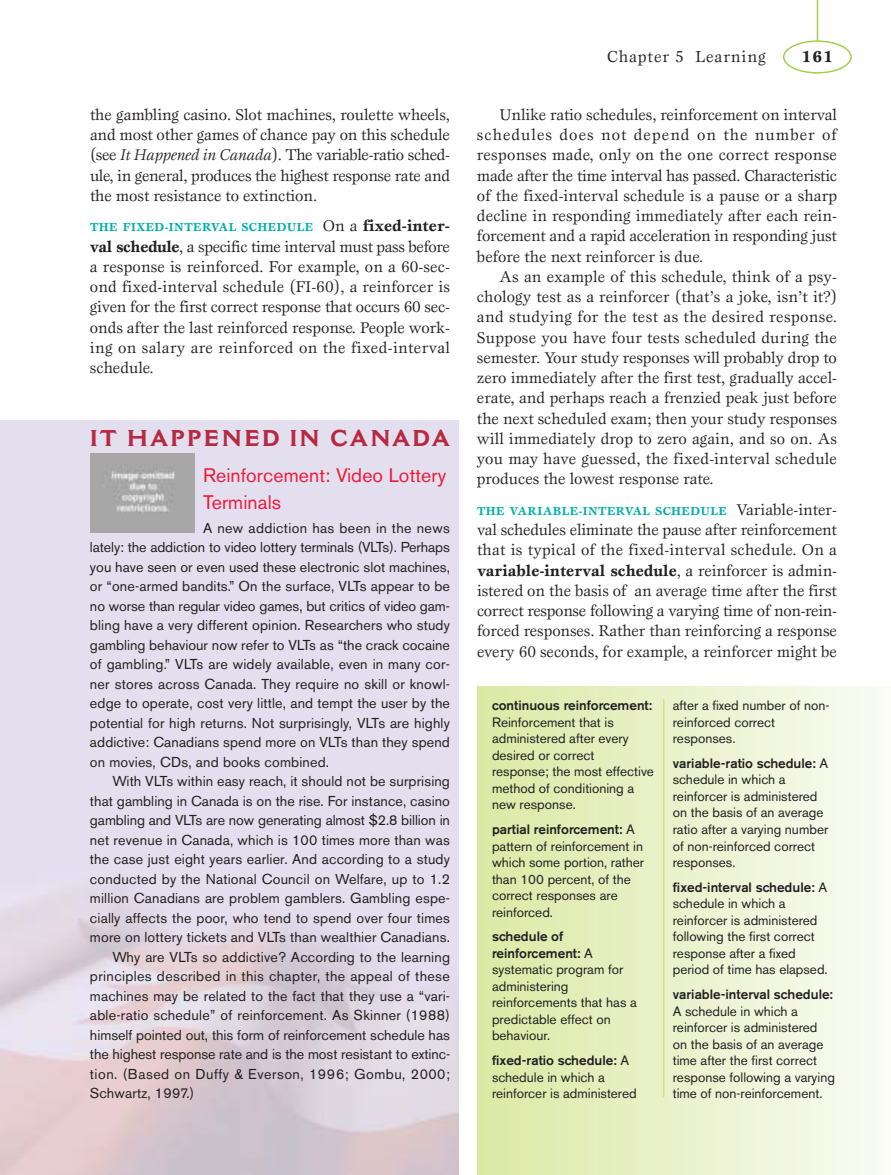
<style>
.page{position:relative;width:891px;height:1175px;background:#fff}
.page>*{position:absolute;margin:0;border:0;box-sizing:border-box;transform-origin:0 0}
.t1{font:700 22.5px "Cantoria";letter-spacing:.095em;color:#b72841}
.t2{font:19.5px/27px "Akzidenz Grotesk BE";letter-spacing:.005em;color:#ed1a3a}
.t3{font:16.5px "Esprit";letter-spacing:.055em;color:#231f20}
.t4{font:700 16.5px "Esprit";color:#231f20}
.t5{font:16.2px/20.2px "Esprit";color:#231f20;text-align:justify}
.t6{font:14.25px/19.5px "Akzidenz Grotesk BE";letter-spacing:.01em;color:#231f20;text-align:justify}
.t7{font:14.25px "Akzidenz Grotesk BE";letter-spacing:.035em;color:#231f20}
.t8{font:13.5px/16.5px "Akzidenz Grotesk BE";color:#231f20}
.t9{font:500 13.5px "Akzidenz Grotesk BE";color:#231f20}
.t10{font:700 12px "Esprit";letter-spacing:.03em;color:#00afad}
.s1{font-style:italic}
.s2{font-weight:400;font-size:16.2px;color:#231f20}
.s3{font-size:16.2px;color:#231f20}
.s4{font-weight:700}
.s5{font-weight:500}
</style>
<div class="page">
<div style="left:477px;top:686px;width:414px;height:488px;background:linear-gradient(to right,#dce8a4,#fafcf5)"></div>
<svg style="left:783px;top:40px;width:69px;height:34px"></svg>
<hr style="left:817px;top:0;width:1px;height:41px;background:#a4cf4c">
<hr style="left:663px;top:699px;width:1px;height:398px;background:#cfe182">
<div style="left:0;top:420px;width:459px;height:144px;background:#e4dfef"></div>
<img style="left:90px;top:453px;width:104px;height:79px">
<p class="t5" style="left:90px;top:106px;width:362px">the gambling casino. Slot machines, roulette wheels, and most other games of chance pay on this schedule (see <span class="s1">It Happened in Canada</span>). The variable-ratio sched&shy;ule, in general, produces the highest response rate and the most resistance to extinction.</p>
<p class="t10" style="left:90px;top:222px;width:362px">THE FIXED-INTERVAL SCHEDULE <span class="s2">On a</span> <span class="s3">fixed-inter-</span></p>
<p class="t5" style="left:90px;top:237px;width:362px"><span class="s4">val schedule</span>, a specific time interval must pass before a response is reinforced. For example, on a 60-sec&shy;ond fixed-interval schedule (FI-60), a reinforcer is given for the first correct response that occurs 60 sec&shy;onds after the last reinforced response. People work&shy;ing on salary are reinforced on the fixed-interval schedule.</p>
<h1 class="t1" style="left:90px;top:429px;width:361px">IT HAPPENED IN CANADA</h1>
<p class="t2" style="left:203px;top:463px;width:245px">Reinforcement: Video Lottery<br>Terminals</p>
<p class="t6" style="left:90px;top:519px;width:362px;text-indent:113px">A new addiction has been in the news lately: the addiction to video lottery terminals (VLTs). Perhaps you have seen or even used these electronic slot machines, or “one-armed bandits.” On the surface, VLTs appear to be no worse than regular video games, but critics of video gam&shy;bling have a very different opinion. Researchers who study gambling behaviour now refer to VLTs as “the crack cocaine of gambling.” VLTs are widely available, even in many cor&shy;ner stores across Canada. They require no skill or knowl&shy;edge to operate, cost very little, and tempt the user by the potential for high returns. Not surprisingly, VLTs are highly addictive: Canadians spend more on VLTs than they spend on movies, CDs, and books combined.</p>
<p class="t6" style="left:112px;top:773px;width:339px">With VLTs within easy reach, it should not be surprising</p>
<p class="t6" style="left:90px;top:792px;width:361px">that gambling in Canada is on the rise. For instance, casino</p>
<p class="t6" style="left:90px;top:812px;width:361px">gambling and VLTs are now generating almost $2.8 billion in</p>
<p class="t6" style="left:90px;top:831px;width:362px">net revenue in Canada, which is 100 times more than was</p>
<p class="t6" style="left:90px;top:851px;width:362px">the case just eight years earlier. And according to a study</p>
<p class="t6" style="left:90px;top:870px;width:361px">conducted by the National Council on Welfare, up to 1.2</p>
<p class="t6" style="left:90px;top:890px;width:362px">million Canadians are problem gamblers. Gambling espe-</p>
<p class="t6" style="left:90px;top:909px;width:361px">cially affects the poor, who tend to spend over four times</p>
<p class="t6" style="left:90px;top:929px;width:362px">more on lottery tickets and VLTs than wealthier Canadians.</p>
<p class="t6" style="left:112px;top:948px;width:339px">Why are VLTs so addictive? According to the learning</p>
<p class="t6" style="left:90px;top:968px;width:361px">principles described in this chapter, the appeal of these</p>
<p class="t6" style="left:90px;top:987px;width:361px">machines may be related to the fact that they use a “vari-</p>
<p class="t6" style="left:90px;top:1007px;width:361px">able-ratio schedule” of reinforcement. As Skinner (1988)</p>
<p class="t6" style="left:90px;top:1026px;width:361px">himself pointed out, this form of reinforcement schedule has</p>
<p class="t6" style="left:90px;top:1046px;width:362px">the highest response rate and is the most resistant to extinc-</p>
<p class="t7" style="left:90px;top:1068px;width:361px">tion. (Based on Duffy &amp; Everson, 1996; Gombu, 2000;</p>
<p class="t6" style="left:90px;top:1085px;width:106px">Schwartz, 1997.)</p>
<p class="t3" style="left:607px;top:50px;width:160px">Chapter 5 Learning</p>
<p class="t4" style="left:802px;top:50px;width:33px">161</p>
<p class="t5" style="left:477px;top:106px;width:362px;text-indent:22px">Unlike ratio schedules, reinforcement on interval schedules does not depend on the number of responses made, only on the one correct response made after the time interval has passed. Characteristic of the fixed-interval schedule is a pause or a sharp decline in responding immediately after each rein&shy;forcement and a rapid acceleration in responding just before the next reinforcer is due.</p>
<p class="t5" style="left:477px;top:268px;width:362px;text-indent:22px">As an example of this schedule, think of a psy&shy;chology test as a reinforcer (that’s a joke, isn’t it?) and studying for the test as the desired response.<br>Suppose you have four tests scheduled during the semester. Your study responses will probably drop to zero immediately after the first test, gradually accel&shy;erate, and perhaps reach a frenzied peak just before the next scheduled exam; then your study responses will immediately drop to zero again, and so on. As you may have guessed, the fixed-interval schedule produces the lowest response rate.</p>
<p class="t10" style="left:477px;top:506px;width:362px">THE VARIABLE-INTERVAL SCHEDULE <span class="s2">Variable-inter-</span></p>
<p class="t5" style="left:477px;top:521px;width:362px">val schedules eliminate the pause after reinforcement that is typical of the fixed-interval schedule. On a <span class="s4">variable-interval schedule</span>, a reinforcer is admin&shy;istered on the basis of an average time after the first correct response following a varying time of non-rein&shy;forced responses. Rather than reinforcing a response every 60 seconds, for example, a reinforcer might be</p>
<p class="t9" style="left:492px;top:700px;width:162px">continuous reinforcement:</p>
<p class="t8" style="left:492px;top:715px;width:164px">Reinforcement that is administered after every desired or correct response; the most effective method of conditioning a new response.</p>
<p class="t8" style="left:492px;top:822px;width:154px"><span class="s5">partial reinforcement:</span> A pattern of reinforcement in which some portion, rather than 100 percent, of the correct responses are reinforced.</p>
<p class="t8" style="left:492px;top:929px;width:146px"><span class="s5">schedule of reinforcement:</span> A systematic program for administering reinforcements that has a predictable effect on behaviour.</p>
<p class="t8" style="left:492px;top:1053px;width:146px"><span class="s5">fixed-ratio schedule:</span> A schedule in which a reinforcer is administered</p>
<p class="t8" style="left:673px;top:698px;width:158px">after a fixed number of non&shy;reinforced correct responses.</p>
<p class="t8" style="left:673px;top:756px;width:157px"><span class="s5">variable-ratio schedule:</span> A schedule in which a reinforcer is administered on the basis of an average ratio after a varying number of non-reinforced correct responses.</p>
<p class="t8" style="left:673px;top:880px;width:156px"><span class="s5">fixed-interval schedule:</span> A schedule in which a reinforcer is administered following the first correct response after a fixed period of time has elapsed.</p>
<p class="t9" style="left:673px;top:989px;width:162px">variable-interval schedule:</p>
<p class="t8" style="left:673px;top:1004px;width:164px">A schedule in which a reinforcer is administered on the basis of an average time after the first correct response following a varying time of non-reinforcement.</p>
</div>
